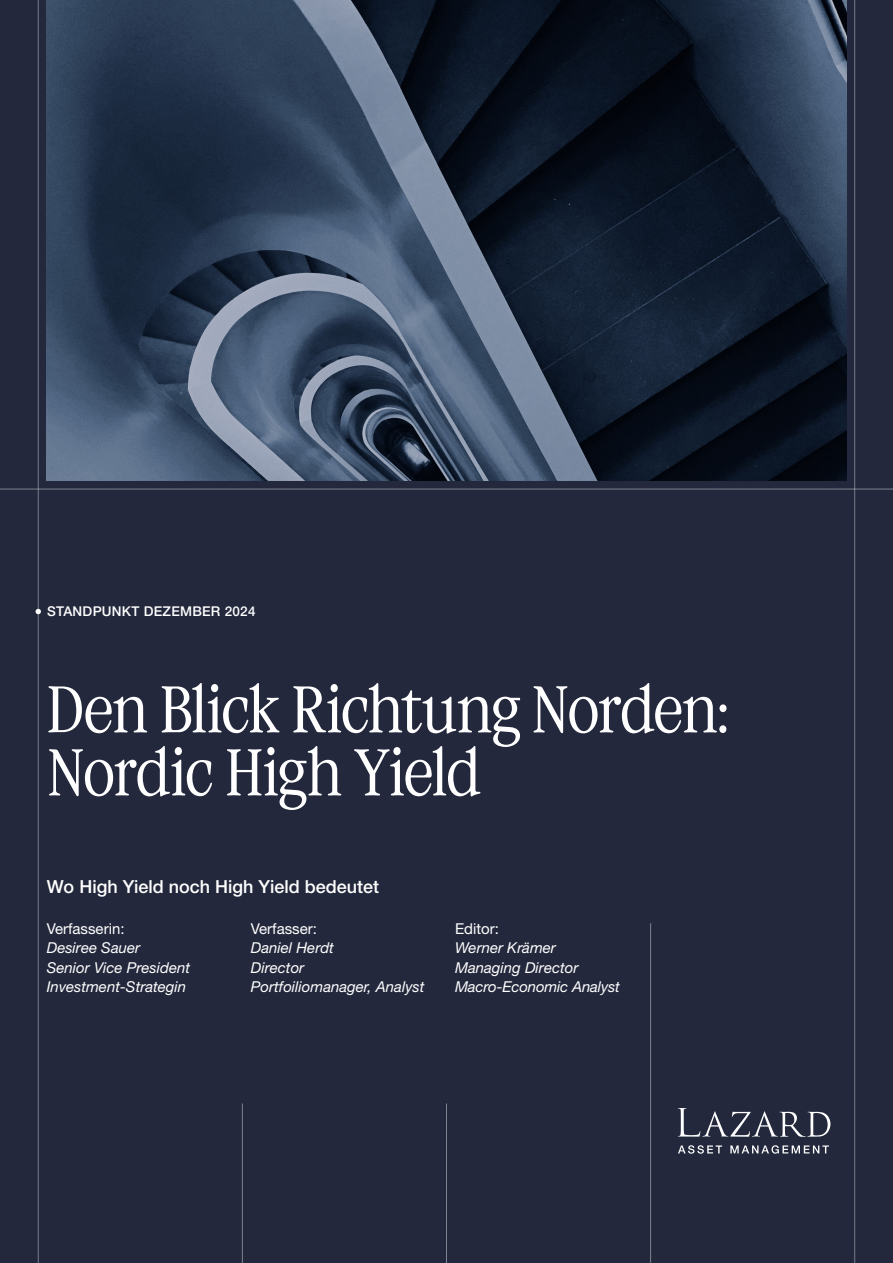
<style>
.page{position:relative;width:893px;height:1263px;background:#23283c}
.page>*{position:absolute;margin:0;border:0;box-sizing:border-box;transform-origin:0 0}
.t1{font:300 72px/63px "VC Garamond Condensed";letter-spacing:-.015em;color:#fff}
.t2{font:500 18px "Helvetica Neue LT Std";color:#fff}
.t3{font:italic 15px/19.5px "Helvetica Neue LT Std";color:#fff}
.t4{font:15px "Helvetica Neue LT Std";color:#fff}
.t5{font:500 13.5px "Helvetica Neue LT Std";letter-spacing:.02em;color:#fff}
</style>
<div class="page">
<hr style="left:0;top:489px;width:893px;height:1px;background:#dbdfe4">
<hr style="left:242px;top:1103px;width:1px;height:160px;background:#dbdfe4">
<hr style="left:446px;top:1103px;width:1px;height:160px;background:#dbdfe4">
<hr style="left:650px;top:923px;width:1px;height:340px;background:#dbdfe4">
<hr style="left:38px;top:0;width:1px;height:1263px;background:#cbd2d8">
<hr style="left:854px;top:0;width:1px;height:1263px;background:#cbd2d8">
<img style="left:47px;top:0;width:799px;height:480px">
<svg style="left:678px;top:1145px;width:151px;height:9px"></svg>
<svg style="left:678px;top:1108px;width:152px;height:29px"></svg>
<svg style="left:36px;top:609px;width:5px;height:5px"></svg>
<p class="t5" style="left:47px;top:603px;width:210px">STANDPUNKT DEZEMBER 2024</p>
<h1 class="t1" style="left:46px;top:681px;width:684px">Den Blick Richtung Norden:<br>Nordic High Yield</h1>
<p class="t2" style="left:47px;top:876px;width:334px">Wo High Yield noch High Yield bedeutet</p>
<p class="t4" style="left:47px;top:919px;width:79px">Verfasserin:</p>
<p class="t3" style="left:47px;top:938px;width:145px">Desiree Sauer<br>Senior Vice President<br>Investment-Strategin</p>
<p class="t4" style="left:251px;top:919px;width:68px">Verfasser:</p>
<p class="t3" style="left:251px;top:938px;width:175px">Daniel Herdt<br>Director<br>Portfoiliomanager, Analyst</p>
<p class="t4" style="left:455px;top:919px;width:45px">Editor:</p>
<p class="t3" style="left:455px;top:938px;width:166px">Werner Krämer<br>Managing Director<br>Macro-Economic Analyst</p>
</div>
